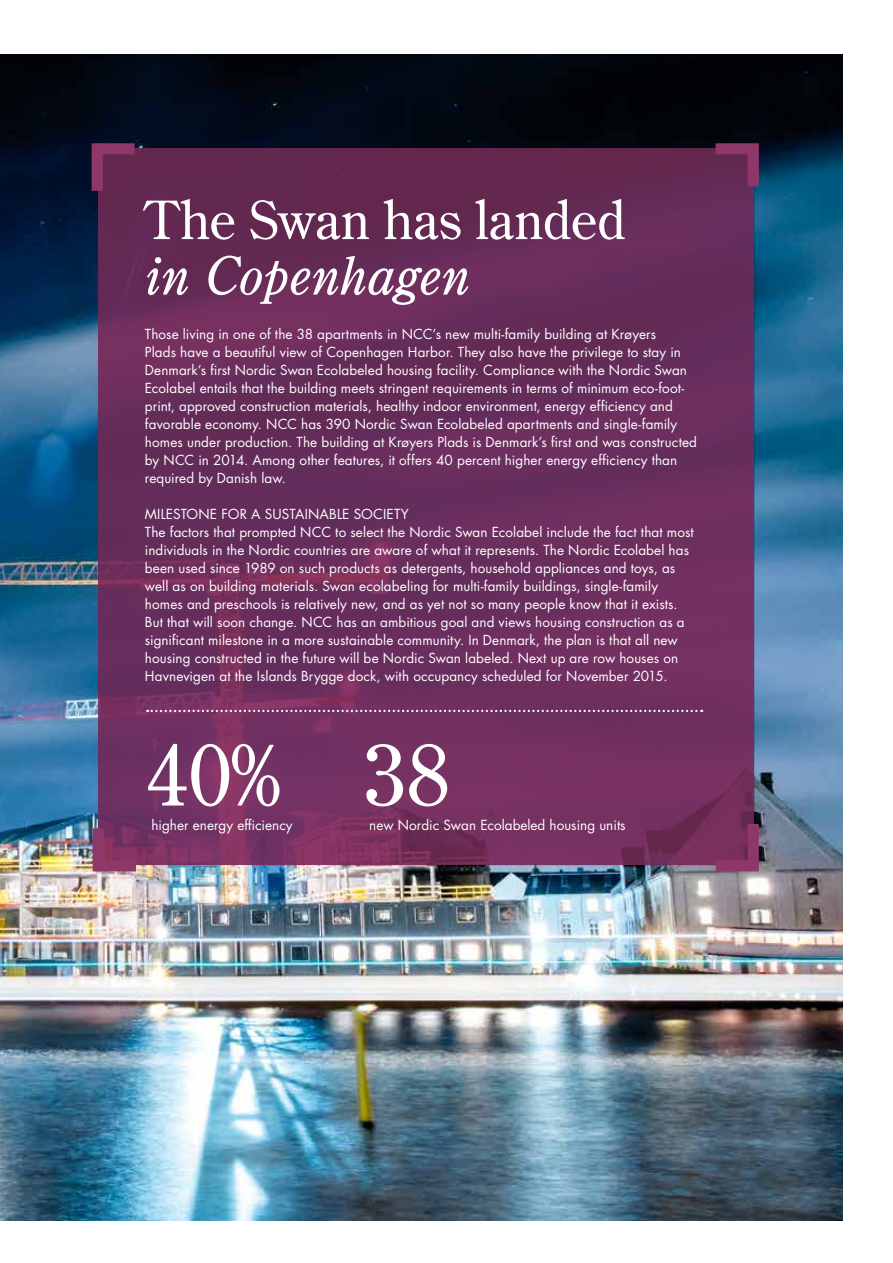
<style>
.page{position:relative;width:893px;height:1263px;background:#fff}
.page>*{position:absolute;margin:0;border:0;box-sizing:border-box;transform-origin:0 0}
.t1{font:84.9px "NCC Century";color:#fff}
.t2{font:52.5px "NCC Century";color:#fff}
.t3{font:italic 52.5px "NCC Century";letter-spacing:-.005em;color:#fff}
.t4{font:13.5px/18px "NCC Futura";letter-spacing:.005em;color:#fff}
</style>
<div class="page">
<img style="left:0;top:54px;width:843px;height:1166px">
<img style="left:99px;top:149px;width:655px;height:716px">
<svg style="left:147px;top:710px;width:555px;height:2px"></svg>
<svg style="left:86px;top:138px;width:60px;height:64px;background:#59264d"></svg>
<img style="left:87px;top:817px;width:60px;height:60px">
<svg style="left:705px;top:813px;width:59px;height:64px;background:#7a3d64"></svg>
<svg style="left:704px;top:138px;width:60px;height:59px;background:#5a2b52"></svg>
<h2 class="t2" style="left:145px;top:186px;width:483px">The Swan has landed</h2>
<h2 class="t3" style="left:145px;top:242px;width:327px">in Copenhagen</h2>
<p class="t4" style="left:145px;top:325px;width:554px">Those living in one of the 38 apartments in NCC’s new multi-family building at Krøyers<br>Plads have a beautiful view of Copenhagen Harbor. They also have the privilege to stay in Denmark’s first Nordic Swan Ecolabeled housing facility. Compliance with the Nordic Swan Ecolabel entails that the building meets stringent requirements in terms of minimum eco-foot&shy;print, approved construction materials, healthy indoor environment, energy efficiency and favorable economy. NCC has 390 Nordic Swan Ecolabeled apartments and single-family homes under production. The building at Krøyers Plads is Denmark’s first and was constructed by NCC in 2014. Among other features, it offers 40 percent higher energy efficiency than required by Danish law.</p>
<p class="t4" style="left:145px;top:505px;width:550px">MILESTONE FOR A SUSTAINABLE SOCIETY<br>The factors that prompted NCC to select the Nordic Swan Ecolabel include the fact that most individuals in the Nordic countries are aware of what it represents. The Nordic Ecolabel has been used since 1989 on such products as detergents, household appliances and toys, as well as on building materials. Swan ecolabeling for multi-family buildings, single-family homes and preschools is relatively new, and as yet not so many people know that it exists.<br>But that will soon change. NCC has an ambitious goal and views housing construction as a significant milestone in a more sustainable community. In Denmark, the plan is that all new housing constructed in the future will be Nordic Swan labeled. Next up are row houses on Havnevigen at the Islands Brygge dock, with occupancy scheduled for November 2015.</p>
<h1 class="t1" style="left:146px;top:720px;width:136px">40%</h1>
<p class="t4" style="left:151px;top:816px;width:143px">higher energy efficiency</p>
<h1 class="t1" style="left:364px;top:720px;width:86px">38</h1>
<p class="t4" style="left:369px;top:816px;width:258px">new Nordic Swan Ecolabeled housing units</p>
</div>
